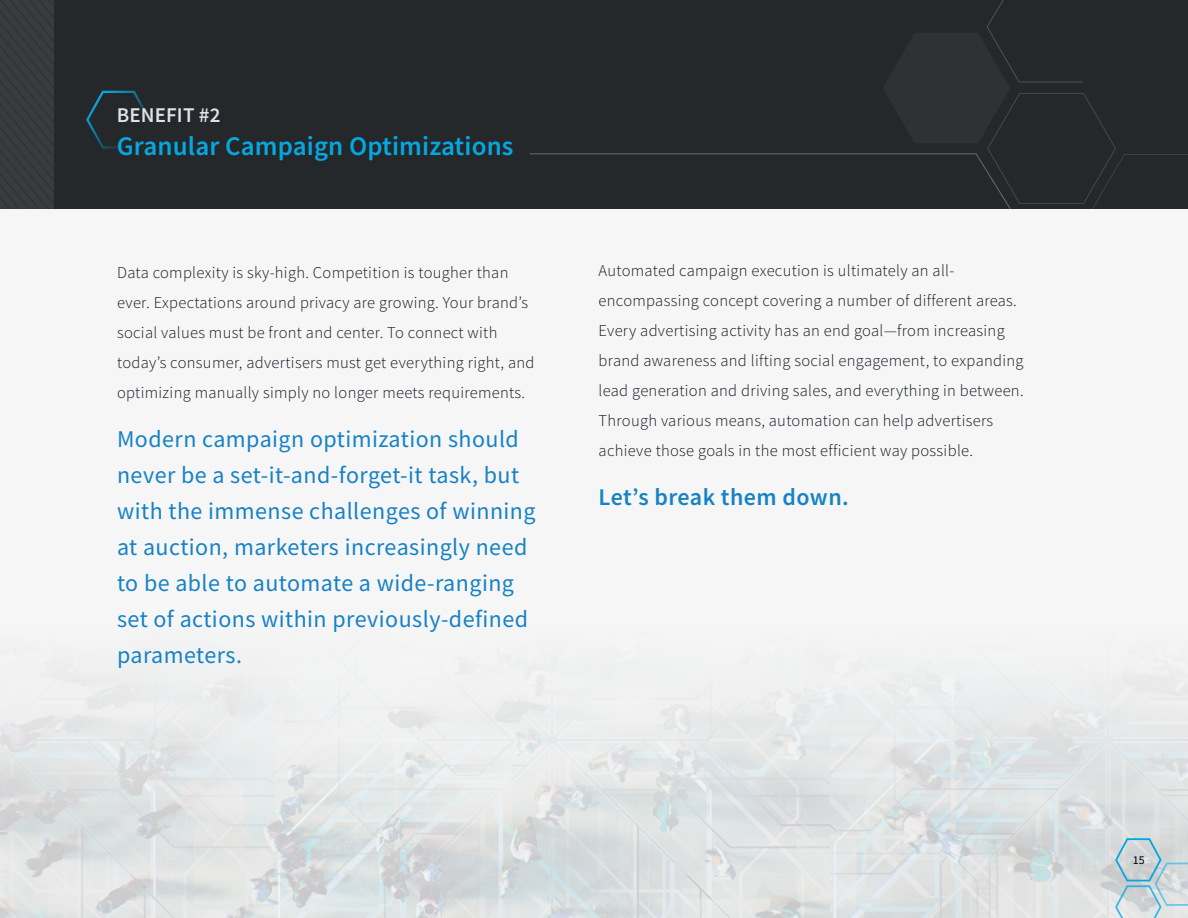
<style>
.page{position:relative;width:1188px;height:918px;background:#f6f6f6}
.page>*{position:absolute;margin:0;border:0;box-sizing:border-box;transform-origin:0 0}
.t1{font:600 27px "Source Sans Pro";letter-spacing:.005em;color:#06a7e0}
.t2{font:24px/36px "Source Sans Pro";letter-spacing:.02em;color:#1782c5}
.t3{font:600 24px "Source Sans Pro";letter-spacing:.02em;color:#1782c5}
.t4{font:600 21px "Source Sans Pro";letter-spacing:.005em;color:#dde2eb}
.t5{font:300 16.5px/30px "Source Sans Pro";letter-spacing:.02em;color:#111921}
.t6{font:12px "Source Sans Pro";color:#000}
</style>
<div class="page">
<img style="left:0;top:664px;width:1188px;height:254px">
<svg style="left:1115px;top:838px;width:73px;height:80px;background:#c6d5da"></svg>
<div style="left:0;top:0;width:1188px;height:208px;background:#24282a"></div>
<svg style="left:530px;top:0;width:658px;height:208px"></svg>
<svg style="left:0;top:0;width:54px;height:208px"></svg>
<svg style="left:86px;top:90px;width:64px;height:59px"></svg>
<p class="t4" style="left:117px;top:101px;width:105px">BENEFIT #2</p>
<h1 class="t1" style="left:117px;top:129px;width:398px">Granular Campaign Optimizations</h1>
<p class="t5" style="left:117px;top:257px;width:419px">Data complexity is sky-high. Competition is tougher than ever. Expectations around privacy are growing. Your brand’s social values must be front and center. To connect with today’s consumer, advertisers must get everything right, and optimizing manually simply no longer meets requirements.</p>
<p class="t2" style="left:117px;top:421px;width:420px">Modern campaign optimization should never be a set-it-and-forget-it task, but with the immense challenges of winning at auction, marketers increasingly need to be able to automate a wide-ranging set of actions within previously-defined parameters.</p>
<p class="t5" style="left:599px;top:255px;width:427px">Automated campaign execution is ultimately an all&shy;encompassing concept covering a number of different areas.<br>Every advertising activity has an end goal—from increasing brand awareness and lifting social engagement, to expanding lead generation and driving sales, and everything in between.<br>Through various means, automation can help advertisers achieve those goals in the most efficient way possible.</p>
<h2 class="t3" style="left:599px;top:481px;width:252px">Let’s break them down.</h2>
<p class="t6" style="left:1133px;top:852px;width:13px">15</p>
</div>
